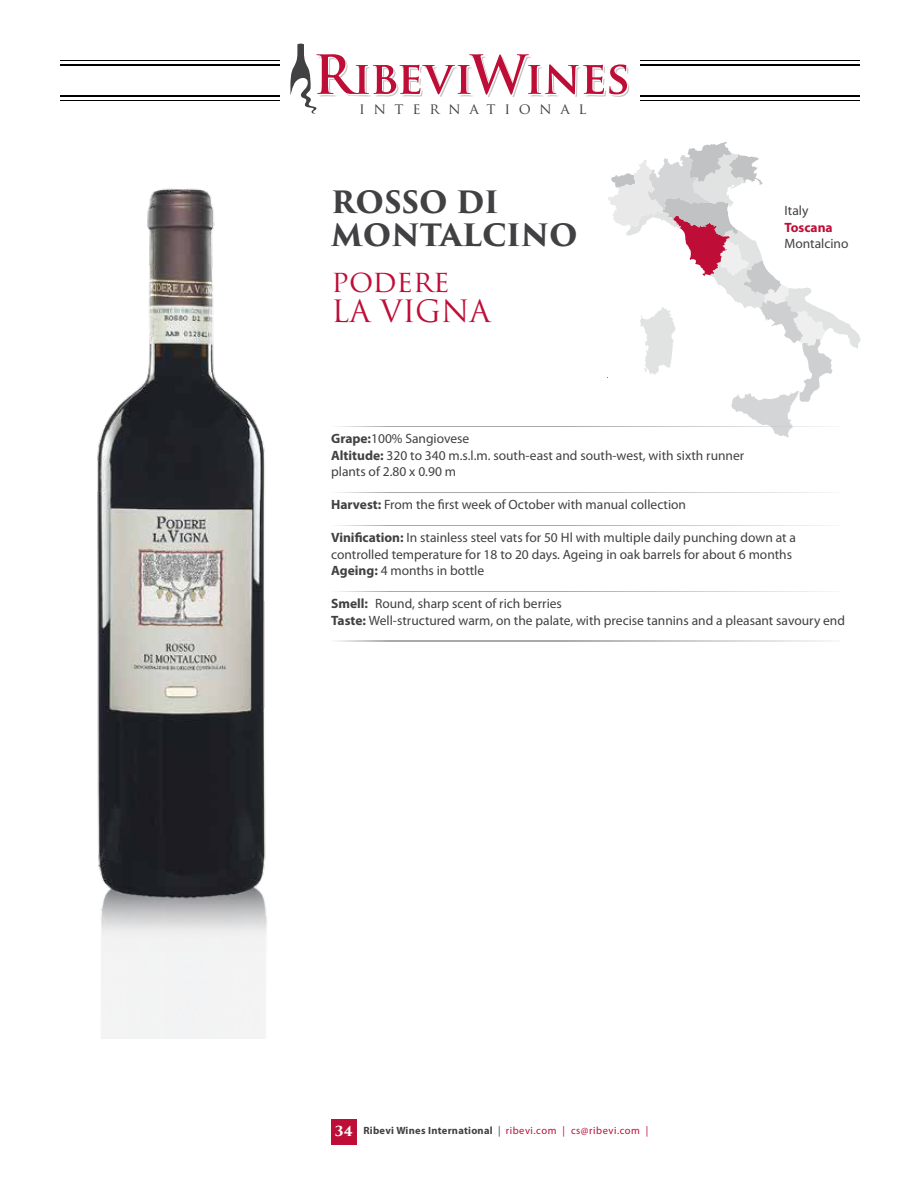
<style>
.page{position:relative;width:918px;height:1188px;background:#fff}
.page>*{position:absolute;margin:0;border:0;box-sizing:border-box;transform-origin:0 0}
.t1{font:700 30px/33px "Trajan Pro 3";color:#414042}
.t2{font:30px/30px "Trajan Pro";color:#be0e37}
.t3{font:15px "Trajan Pro";letter-spacing:.58em;color:#414042}
.t4{font:13.5px/16.5px "Myriad Pro";color:#414042}
.t5{font:700 13.5px "Myriad Pro";color:#be0e37}
.t6{font:700 13.5px "Trajan Pro 3";color:#fff}
.t7{font:10.5px "Myriad Pro";letter-spacing:.05em;color:#be0e37}
.s1{font-weight:700}
.s2{font-weight:700;color:#414042}
.s3{color:#414042}
</style>
<div class="page">
<hr style="left:640px;top:64px;width:220px;height:1px;background:#000">
<hr style="left:640px;top:95px;width:220px;height:2px;background:#000">
<hr style="left:640px;top:60px;width:220px;height:1px;background:#000">
<hr style="left:640px;top:100px;width:220px;height:1px;background:#000">
<hr style="left:61px;top:95px;width:219px;height:2px;background:#000">
<hr style="left:61px;top:64px;width:219px;height:1px;background:#000">
<hr style="left:61px;top:100px;width:219px;height:1px;background:#000">
<hr style="left:61px;top:60px;width:219px;height:1px;background:#000">
<svg style="left:290px;top:44px;width:339px;height:70px"></svg>
<svg style="left:337px;top:426px;width:270px;height:1px"></svg>
<svg style="left:337px;top:492px;width:493px;height:1px"></svg>
<svg style="left:337px;top:525px;width:493px;height:1px"></svg>
<svg style="left:337px;top:591px;width:493px;height:1px"></svg>
<svg style="left:337px;top:641px;width:493px;height:1px"></svg>
<div style="left:331px;top:1119px;width:26px;height:26px;background:#be0e37"></div>
<svg style="left:607px;top:142px;width:254px;height:296px"></svg>
<img style="left:97px;top:188px;width:170px;height:850px">
<p class="t3" style="left:359px;top:99px;width:229px">international</p>
<h1 class="t1" style="left:331px;top:187px;width:248px">ROSSO DI<br>MONTALCINO</h1>
<h1 class="t2" style="left:332px;top:265px;width:161px">podere<br>LA VIGNA</h1>
<p class="t4" style="left:784px;top:203px;width:25px">Italy</p>
<p class="t5" style="left:784px;top:220px;width:50px">Toscana</p>
<p class="t4" style="left:784px;top:236px;width:66px">Montalcino</p>
<p class="t4" style="left:331px;top:431px;width:415px"><span class="s1">Grape:</span>100% Sangiovese<br><span class="s1">Altitude:</span> 320 to 340 m.s.l.m. south-east and south-west, with sixth runner plants of 2.80 x 0.90 m</p>
<p class="t4" style="left:331px;top:497px;width:356px"><span class="s1">Harvest:</span> From the first week of October with manual collection</p>
<p class="t4" style="left:331px;top:530px;width:466px"><span class="s1">Vinification:</span> In stainless steel vats for 50 Hl with multiple daily punching down at a controlled temperature for 18 to 20 days. Ageing in oak barrels for about 6 months<br><span class="s1">Ageing:</span> 4 months in bottle</p>
<p class="t4" style="left:331px;top:596px;width:515px"><span class="s1">Smell:</span> Round, sharp scent of rich berries<br><span class="s1">Taste:</span> Well-structured warm, on the palate, with precise tannins and a pleasant savoury end</p>
<p class="t6" style="left:335px;top:1121px;width:20px">34</p>
<p class="t7" style="left:363px;top:1125px;width:287px"><span class="s2">Ribevi Wines International</span> <span class="s3">|</span> ribevi.com | cs@ribevi.com |</p>
</div>
